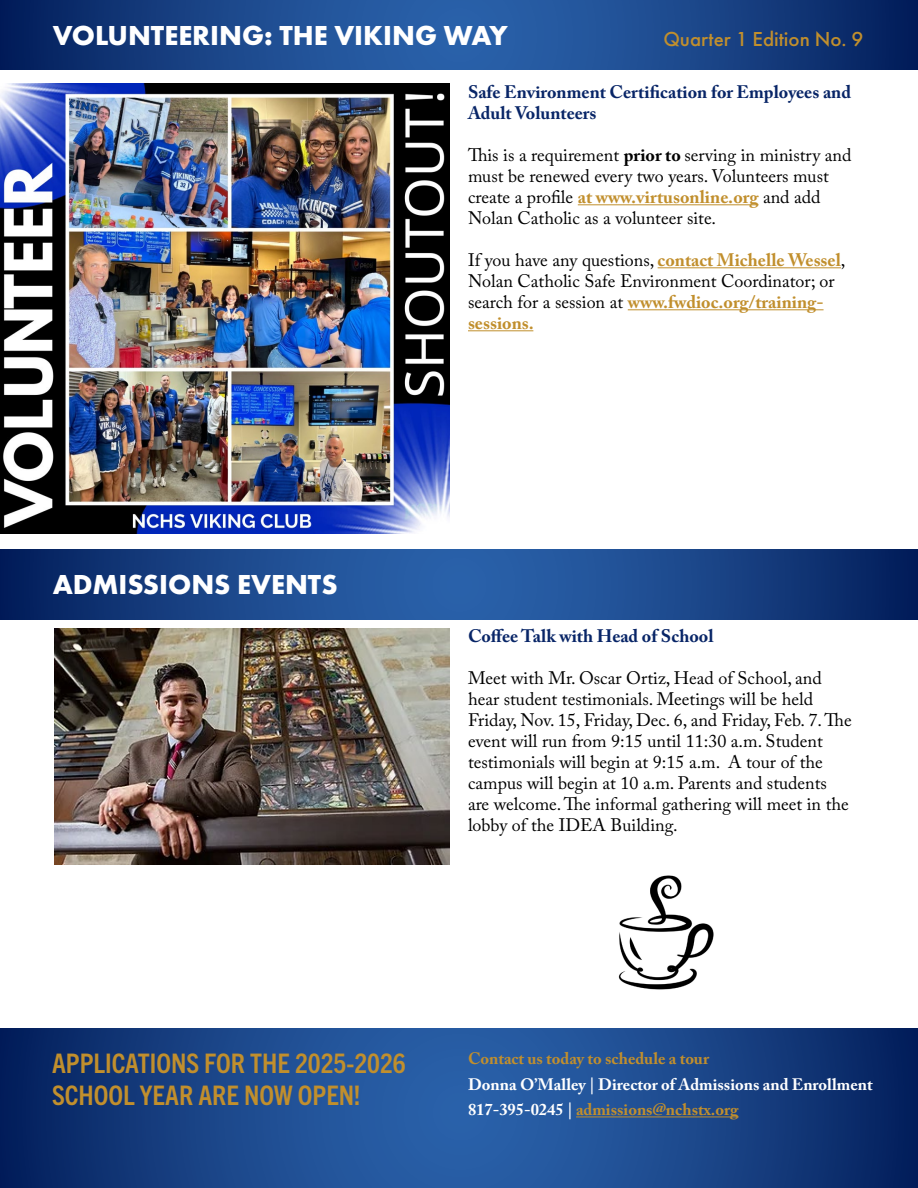
<style>
.page{position:relative;width:918px;height:1188px;background:#fff}
.page>*{position:absolute;margin:0;border:0;box-sizing:border-box;transform-origin:0 0}
.t1{font:700 28.5px "Futura PT";color:#fff}
.t2{font:700 condensed 27px/32.4px "Trade Gothic Next LT Pro";color:#c18f2d}
.t3{font:500 21px "Futura PT";color:#c18f2d}
.t4{font:18px/21px "Adobe Caslon Pro";color:#000}
.t5{font:700 18px/21px "Adobe Caslon Pro";color:#082567}
.t6{font:700 16.5px/25.5px "Adobe Caslon Pro";color:#fff}
.t7{font:700 16.5px "Adobe Caslon Pro";color:#c18f2d}
.s1{font-weight:700}
.s2{font-weight:700;color:#c18f2d}
.s3{color:#c18f2d}
</style>
<div class="page">
<svg style="left:0;top:1028px;width:918px;height:160px;background:#194487"></svg>
<svg style="left:0;top:0;width:918px;height:70px;background:#194487"></svg>
<svg style="left:0;top:549px;width:918px;height:70px;background:#194487"></svg>
<hr style="left:578px;top:204px;width:180px;height:1px;background:#c18f2d">
<hr style="left:658px;top:267px;width:183px;height:1px;background:#c18f2d">
<hr style="left:628px;top:309px;width:196px;height:1px;background:#c18f2d">
<hr style="left:468px;top:330px;width:65px;height:1px;background:#c18f2d">
<hr style="left:576px;top:1117px;width:163px;height:1px;background:#c18f2d">
<img style="left:0;top:83px;width:450px;height:450px">
<img style="left:54px;top:629px;width:395px;height:235px">
<img style="left:618px;top:875px;width:96px;height:115px">
<h1 class="t1" style="left:53px;top:17px;width:457px">VOLUNTEERING: THE VIKING WAY</h1>
<p class="t3" style="left:663px;top:26px;width:202px">Quarter 1 Edition No. 9</p>
<p class="t5" style="left:468px;top:81px;width:385px">Safe Environment Certification for Employees and<br>Adult Volunteers</p>
<p class="t4" style="left:468px;top:144px;width:385px">This is a requirement <span class="s1">prior to</span> serving in ministry and must be renewed every two years. Volunteers must create a profile <span class="s2">at www.virtusonline.org</span> and add Nolan Catholic as a volunteer site.</p>
<p class="t4" style="left:468px;top:249px;width:379px">If you have any questions, <span class="s2">contact Michelle Wessel</span>, Nolan Catholic Safe Environment Coordinator; or search for a session at <span class="s2">www.fwdioc.org/training&shy;sessions.</span></p>
<h1 class="t1" style="left:53px;top:566px;width:286px">ADMISSIONS EVENTS</h1>
<p class="t5" style="left:468px;top:625px;width:247px">Coffee Talk with Head of School</p>
<p class="t4" style="left:468px;top:667px;width:385px">Meet with Mr. Oscar Ortiz, Head of School, and hear student testimonials. Meetings will be held Friday, Nov. 15, Friday, Dec. 6, and Friday, Feb. 7. The event will run from 9:15 until 11:30 a.m. Student testimonials will begin at 9:15 a.m. A tour of the campus will begin at 10 a.m. Parents and students are welcome. The informal gathering will meet in the lobby of the IDEA Building.</p>
<h2 class="t2" style="left:52px;top:1045px;width:355px">APPLICATIONS FOR THE 2025-2026<br>SCHOOL YEAR ARE NOW OPEN!</h2>
<p class="t7" style="left:468px;top:1049px;width:243px">Contact us today to schedule a tour</p>
<p class="t6" style="left:468px;top:1071px;width:406px">Donna O’Malley | Director of Admissions and Enrollment<br>817-395-0245 | <span class="s3">admissions@nchstx.org</span></p>
</div>
